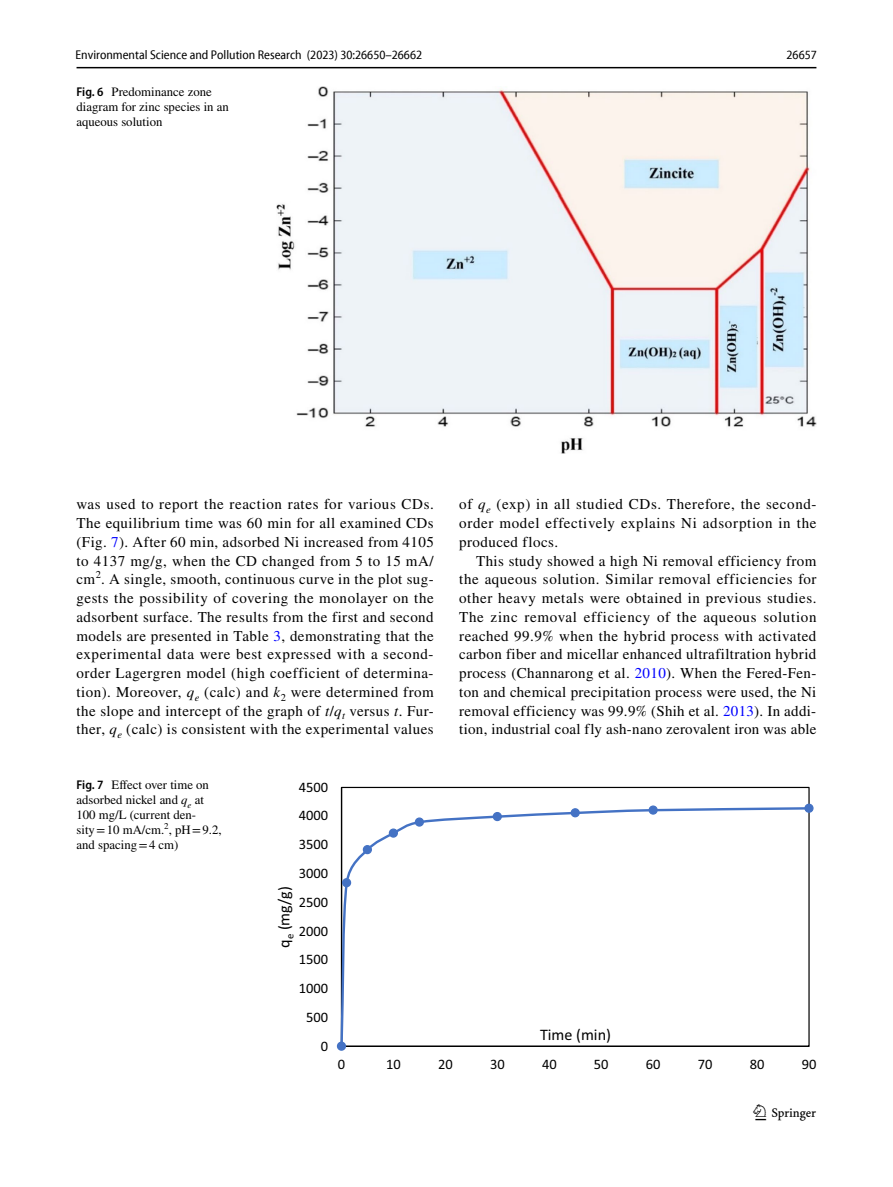
<style>
.page{position:relative;width:893px;height:1187px;background:#fff}
.page>*{position:absolute;margin:0;border:0;box-sizing:border-box;transform-origin:0 0}
.t1{font:22.5px "Springnew Regular 3";color:#000}
.t2{font:16.2px "Calibri 3";color:#000}
.t3{font:15px/18.8px "STIX";letter-spacing:.03em;color:#000;text-align:justify}
.t4{font:14.55px "Calibri 3";color:#000}
.t5{font:12.75px/15px "STIX";color:#000}
.t6{font:semi-condensed 12.75px "Myriad Pro Unic";color:#000}
.s1{font-family:"Myriad Pro";font-weight:600;font-stretch:semi-condensed}
.s2{color:#00f}
.s3{font-style:italic}
</style>
<div class="page">
<hr style="left:77px;top:67px;width:739px;height:1px;background:#000">
<img style="left:276px;top:87px;width:540px;height:366px">
<svg style="left:340px;top:786px;width:470px;height:19px"></svg>
<svg style="left:340px;top:805px;width:471px;height:242px"></svg>
<div style="left:337px;top:1042px;width:8px;height:8px;background:#4472c4;border-radius:50%"></div>
<div style="left:337px;top:1041px;width:9px;height:9px;border:1px solid #4472c4;border-radius:50%"></div>
<div style="left:343px;top:878px;width:8px;height:8px;background:#4472c4;border-radius:50%"></div>
<div style="left:342px;top:878px;width:9px;height:9px;border:1px solid #4472c4;border-radius:50%"></div>
<div style="left:363px;top:845px;width:8px;height:8px;background:#4472c4;border-radius:50%"></div>
<div style="left:363px;top:845px;width:9px;height:9px;border:1px solid #4472c4;border-radius:50%"></div>
<div style="left:389px;top:829px;width:8px;height:8px;background:#4472c4;border-radius:50%"></div>
<div style="left:389px;top:828px;width:9px;height:9px;border:1px solid #4472c4;border-radius:50%"></div>
<div style="left:415px;top:818px;width:8px;height:8px;background:#4472c4;border-radius:50%"></div>
<div style="left:415px;top:817px;width:9px;height:9px;border:1px solid #4472c4;border-radius:50%"></div>
<div style="left:493px;top:812px;width:8px;height:8px;background:#4472c4;border-radius:50%"></div>
<div style="left:493px;top:811px;width:9px;height:10px;border:1px solid #4472c4;border-radius:50%"></div>
<div style="left:571px;top:808px;width:8px;height:8px;background:#4472c4;border-radius:50%"></div>
<div style="left:571px;top:808px;width:9px;height:9px;border:1px solid #4472c4;border-radius:50%"></div>
<div style="left:649px;top:806px;width:8px;height:8px;background:#4472c4;border-radius:50%"></div>
<div style="left:648px;top:805px;width:10px;height:9px;border:1px solid #4472c4;border-radius:50%"></div>
<div style="left:805px;top:804px;width:8px;height:8px;background:#4472c4;border-radius:50%"></div>
<div style="left:804px;top:803px;width:10px;height:9px;border:1px solid #4472c4;border-radius:50%"></div>
<p class="t6" style="left:76px;top:50px;width:348px">Environmental Science and Pollution Research (2023) 30:26650–26662</p>
<p class="t6" style="left:787px;top:50px;width:32px">26657</p>
<p class="t5" style="left:77px;top:85px;width:154px"><span class="s1">Fig. 6</span> Predominance zone diagram for zinc species in an aqueous solution</p>
<p class="t3" style="left:77px;top:496px;width:359px">was used to report the reaction rates for various CDs.<br>The equilibrium time was 60 min for all examined CDs (Fig. <span class="s2">7</span>). After 60 min, adsorbed Ni increased from 4105 to 4137 mg/g, when the CD changed from 5 to 15 mA/ cm<sup>2</sup>. A single, smooth, continuous curve in the plot sug&shy;gests the possibility of covering the monolayer on the adsorbent surface. The results from the first and second models are presented in Table <span class="s2">3</span>, demonstrating that the experimental data were best expressed with a second&shy;order Lagergren model (high coefficient of determina&shy;tion). Moreover, <span class="s3">q</span><sub>e</sub> (calc) and <span class="s3">k</span><sub>2</sub> were determined from the slope and intercept of the graph of <span class="s3">t</span>/<span class="s3">q</span><sub>t</sub> versus <span class="s3">t</span>. Fur&shy;ther, <span class="s3">q</span><sub>e</sub> (calc) is consistent with the experimental values</p>
<p class="t3" style="left:459px;top:496px;width:359px">of <span class="s3">q</span><sub>e</sub> (exp) in all studied CDs. Therefore, the second&shy;order model effectively explains Ni adsorption in the produced flocs.</p>
<p class="t3" style="left:459px;top:552px;width:359px;text-indent:17px">This study showed a high Ni removal efficiency from the aqueous solution. Similar removal efficiencies for other heavy metals were obtained in previous studies.<br>The zinc removal efficiency of the aqueous solution reached 99.9% when the hybrid process with activated carbon fiber and micellar enhanced ultrafiltration hybrid process (Channarong et al. <span class="s2">2010</span>). When the Fered-Fen&shy;ton and chemical precipitation process were used, the Ni removal efficiency was 99.9% (Shih et al. <span class="s2">2013</span>). In addi&shy;tion, industrial coal fly ash-nano zerovalent iron was able</p>
<p class="t5" style="left:77px;top:778px;width:147px"><span class="s1">Fig. 7</span> Effect over time on adsorbed nickel and <span class="s3">q</span><sub>e</sub> at<br>100 mg/L (current den&shy;sity=10 mA/cm.<sup>2</sup>, pH=9.2, and spacing=4 cm)</p>
<p class="t4" style="left:299px;top:776px;width:31px">4500</p>
<p class="t4" style="left:299px;top:805px;width:31px">4000</p>
<p class="t4" style="left:299px;top:834px;width:31px">3500</p>
<p class="t4" style="left:299px;top:863px;width:31px">3000</p>
<p class="t2" style="left:273px;top:947px;width:63px;rotate:-90deg">q<sub>e</sub> (mg/g)</p>
<p class="t4" style="left:299px;top:891px;width:31px">2500</p>
<p class="t4" style="left:299px;top:920px;width:31px">2000</p>
<p class="t4" style="left:299px;top:949px;width:31px">1500</p>
<p class="t4" style="left:299px;top:978px;width:31px">1000</p>
<p class="t4" style="left:306px;top:1006px;width:24px">500</p>
<p class="t4" style="left:321px;top:1035px;width:9px">0</p>
<p class="t2" style="left:540px;top:1023px;width:73px">Time (min)</p>
<p class="t4" style="left:338px;top:1054px;width:9px">0</p>
<p class="t4" style="left:386px;top:1054px;width:16px">10</p>
<p class="t4" style="left:438px;top:1054px;width:16px">20</p>
<p class="t4" style="left:490px;top:1054px;width:16px">30</p>
<p class="t4" style="left:542px;top:1054px;width:16px">40</p>
<p class="t4" style="left:594px;top:1054px;width:16px">50</p>
<p class="t4" style="left:646px;top:1054px;width:16px">60</p>
<p class="t4" style="left:698px;top:1054px;width:16px">70</p>
<p class="t4" style="left:750px;top:1054px;width:16px">80</p>
<p class="t4" style="left:802px;top:1054px;width:16px">90</p>
<h1 class="t1" style="left:755px;top:1104px;width:62px">1 3</h1>
</div>
